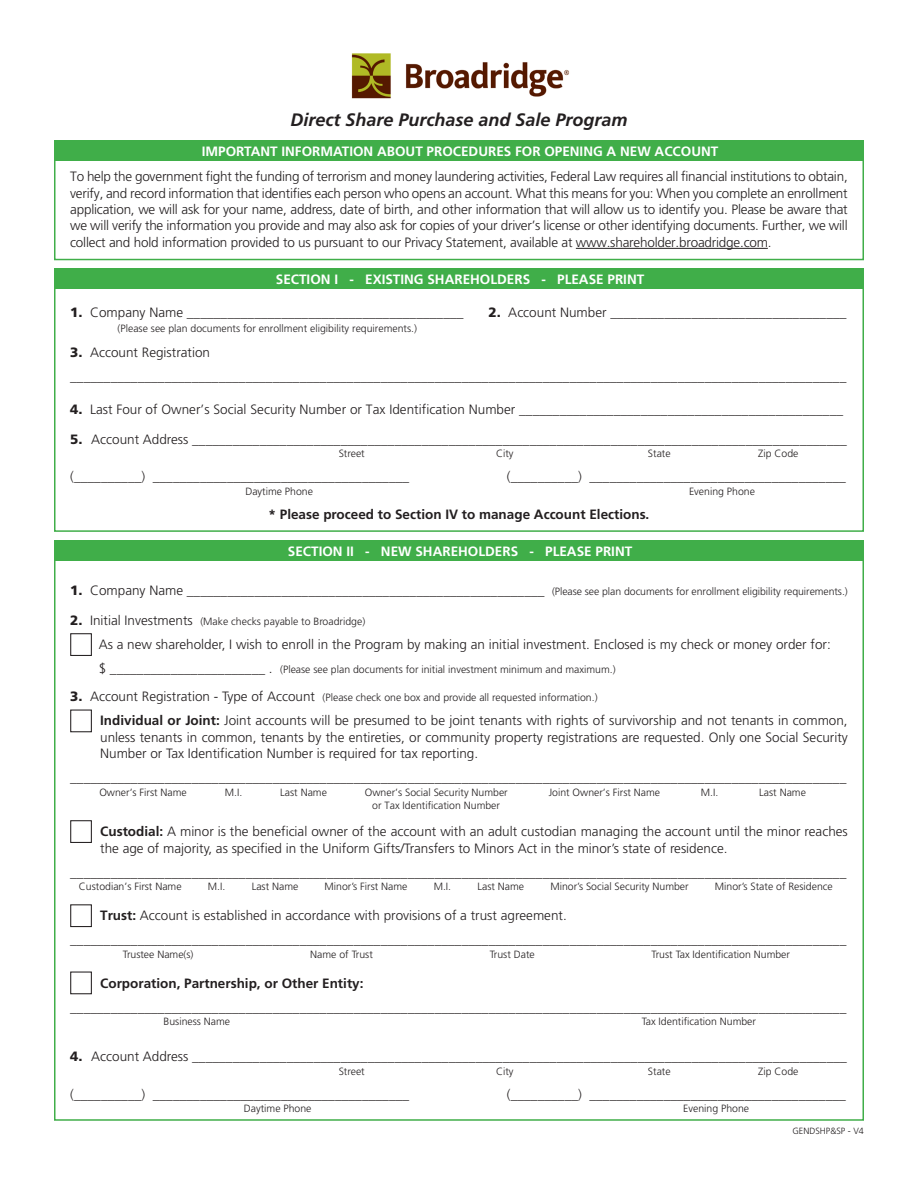
<style>
.page{position:relative;width:918px;height:1188px;background:#fff}
.page>*{position:absolute;margin:0;border:0;box-sizing:border-box;transform-origin:0 0}
.t1{font:italic 700 18px "Frutiger";color:#231f20}
.t2{font:300 13.5px/16.5px "Frutiger";color:#231f20}
.t3{font:700 13.5px "Frutiger";color:#fff}
.t4{font:700 13.5px "Frutiger";color:#231f20}
.t5{font:300 10.5px "Frutiger";color:#231f20}
.t6{font:300 9px "Frutiger";color:#231f20}
.s1{font-weight:900}
.s2{font-size:10.5px}
.s3{font-weight:900;font-size:13.5px}
.s4{font-size:13.5px}
.s5{font-weight:700}
</style>
<div class="page">
<div style="left:54px;top:157px;width:810px;height:103px;border:2px solid #40ae49"></div>
<div style="left:54px;top:140px;width:810px;height:21px;background:#40ae49"></div>
<hr style="left:576px;top:248px;width:192px;height:1px;background:#231f20">
<div style="left:54px;top:540px;width:810px;height:21px;background:#40ae49"></div>
<div style="left:54px;top:268px;width:810px;height:21px;background:#40ae49"></div>
<div style="left:70px;top:633px;width:22px;height:23px;border:1px solid #231f20"></div>
<div style="left:70px;top:710px;width:22px;height:22px;border:1px solid #231f20"></div>
<div style="left:70px;top:820px;width:22px;height:23px;border:1px solid #231f20"></div>
<div style="left:70px;top:904px;width:22px;height:23px;border:1px solid #231f20"></div>
<div style="left:70px;top:972px;width:22px;height:22px;border:1px solid #231f20"></div>
<img style="left:351px;top:53px;width:219px;height:46px">
<h1 class="t1" style="left:290px;top:109px;width:339px">Direct Share Purchase and Sale Program</h1>
<p class="t3" style="left:202px;top:144px;width:518px">IMPORTANT INFORMATION ABOUT PROCEDURES FOR OPENING A NEW ACCOUNT</p>
<p class="t2" style="left:70px;top:168px;width:779px;text-align:justify">To help the government fight the funding of terrorism and money laundering activities, Federal Law requires all financial institutions to obtain, verify, and record information that identifies each person who opens an account. What this means for you: When you complete an enrollment application, we will ask for your name, address, date of birth, and other information that will allow us to identify you. Please be aware that we will verify the information you provide and may also ask for copies of your driver’s license or other identifying documents. Further, we will collect and hold information provided to us pursuant to our Privacy Statement, available at www.shareholder.broadridge.com.</p>
<p class="t3" style="left:276px;top:272px;width:370px">SECTION I - EXISTING SHAREHOLDERS - PLEASE PRINT</p>
<p class="t2" style="left:70px;top:305px;width:395px"><span class="s1">1.</span> Company Name _________________________________________</p>
<p class="t5" style="left:118px;top:323px;width:301px">(Please see plan documents for enrollment eligibility requirements.)</p>
<p class="t2" style="left:488px;top:305px;width:360px"><span class="s1">2.</span> Account Number ___________________________________</p>
<p class="t2" style="left:70px;top:340px;width:778px;line-height:24px"><span class="s1">3.</span> Account Registration ___________________________________________________________________________________________________________________</p>
<p class="t2" style="left:70px;top:401px;width:775px"><span class="s1">4.</span> Last Four of Owner’s Social Security Number or Tax Identification Number ________________________________________________</p>
<p class="t2" style="left:70px;top:431px;width:778px"><span class="s1">5.</span> Account Address _________________________________________________________________________________________________</p>
<p class="t5" style="left:339px;top:448px;width:28px">Street</p>
<p class="t5" style="left:496px;top:448px;width:19px">City</p>
<p class="t5" style="left:648px;top:448px;width:24px">State</p>
<p class="t5" style="left:758px;top:448px;width:42px">Zip Code</p>
<p class="t2" style="left:70px;top:469px;width:341px">(__________) ______________________________________</p>
<p class="t2" style="left:507px;top:469px;width:341px">(__________) ______________________________________</p>
<p class="t5" style="left:245px;top:485px;width:69px">Daytime Phone</p>
<p class="t5" style="left:689px;top:485px;width:67px">Evening Phone</p>
<p class="t4" style="left:269px;top:507px;width:382px">* Please proceed to Section IV to manage Account Elections.</p>
<p class="t3" style="left:288px;top:543px;width:346px">SECTION II - NEW SHAREHOLDERS - PLEASE PRINT</p>
<p class="t2" style="left:70px;top:582px;width:779px"><span class="s1">1.</span> Company Name _____________________________________________________ <span class="s2">(Please see plan documents for enrollment eligibility requirements.)</span></p>
<p class="t5" style="left:70px;top:615px;width:297px"><span class="s3">2.</span> <span class="s4">Initial Investments</span> (Make checks payable to Broadridge)</p>
<p class="t2" style="left:99px;top:636px;width:734px">As a new shareholder, I wish to enroll in the Program by making an initial investment. Enclosed is my check or money order for:</p>
<p class="t5" style="left:99px;top:663px;width:518px"><span class="s4">$ _______________________ .</span> (Please see plan documents for initial investment minimum and maximum.)</p>
<p class="t5" style="left:70px;top:692px;width:529px"><span class="s3">3.</span> <span class="s4">Account Registration - Type of Account</span> (Please check one box and provide all requested information.)</p>
<p class="t2" style="left:100px;top:713px;width:749px;text-align:justify"><span class="s5">Individual or Joint:</span> Joint accounts will be presumed to be joint tenants with rights of survivorship and not tenants in common, unless tenants in common, tenants by the entireties, or community property registrations are requested. Only one Social Security Number or Tax Identification Number is required for tax reporting.</p>
<p class="t2" style="left:70px;top:770px;width:778px">___________________________________________________________________________________________________________________</p>
<p class="t5" style="left:99px;top:786px;width:89px">Owner’s First Name</p>
<p class="t5" style="left:225px;top:786px;width:19px">M.I.</p>
<p class="t5" style="left:280px;top:786px;width:48px">Last Name</p>
<p class="t5" style="left:365px;top:786px;width:144px">Owner’s Social Security Number</p>
<p class="t5" style="left:549px;top:786px;width:113px">Joint Owner’s First Name</p>
<p class="t5" style="left:701px;top:786px;width:19px">M.I.</p>
<p class="t5" style="left:759px;top:786px;width:48px">Last Name</p>
<p class="t5" style="left:372px;top:800px;width:129px">or Tax Identification Number</p>
<p class="t2" style="left:100px;top:824px;width:749px"><span class="s5">Custodial:</span> A minor is the beneficial owner of the account with an adult custodian managing the account until the minor reaches the age of majority, as specified in the Uniform Gifts/Transfers to Minors Act in the minor’s state of residence.</p>
<p class="t2" style="left:70px;top:864px;width:778px">___________________________________________________________________________________________________________________</p>
<p class="t5" style="left:79px;top:881px;width:104px">Custodian’s First Name</p>
<p class="t5" style="left:208px;top:881px;width:19px">M.I.</p>
<p class="t5" style="left:252px;top:881px;width:48px">Last Name</p>
<p class="t5" style="left:325px;top:881px;width:84px">Minor’s First Name</p>
<p class="t5" style="left:434px;top:881px;width:19px">M.I.</p>
<p class="t5" style="left:477px;top:881px;width:48px">Last Name</p>
<p class="t5" style="left:550px;top:881px;width:140px">Minor’s Social Security Number</p>
<p class="t5" style="left:715px;top:881px;width:119px">Minor’s State of Residence</p>
<p class="t2" style="left:70px;top:904px;width:778px;line-height:24px;text-indent:30px"><span class="s5">Trust:</span> Account is established in accordance with provisions of a trust agreement. ___________________________________________________________________________________________________________________</p>
<p class="t5" style="left:123px;top:948px;width:72px">Trustee Name(s)</p>
<p class="t5" style="left:310px;top:948px;width:64px">Name of Trust</p>
<p class="t5" style="left:490px;top:948px;width:47px">Trust Date</p>
<p class="t5" style="left:652px;top:948px;width:140px">Trust Tax Identification Number</p>
<p class="t4" style="left:100px;top:975px;width:265px">Corporation, Partnership, or Other Entity:</p>
<p class="t2" style="left:70px;top:999px;width:778px">___________________________________________________________________________________________________________________</p>
<p class="t5" style="left:164px;top:1016px;width:68px">Business Name</p>
<p class="t5" style="left:642px;top:1016px;width:116px">Tax Identification Number</p>
<p class="t2" style="left:70px;top:1049px;width:778px"><span class="s1">4.</span> Account Address _________________________________________________________________________________________________</p>
<p class="t5" style="left:339px;top:1065px;width:28px">Street</p>
<p class="t5" style="left:496px;top:1065px;width:19px">City</p>
<p class="t5" style="left:648px;top:1065px;width:24px">State</p>
<p class="t5" style="left:758px;top:1065px;width:42px">Zip Code</p>
<p class="t2" style="left:70px;top:1086px;width:341px">(__________) ______________________________________</p>
<p class="t2" style="left:507px;top:1086px;width:341px">(__________) ______________________________________</p>
<p class="t5" style="left:244px;top:1103px;width:69px">Daytime Phone</p>
<p class="t5" style="left:683px;top:1103px;width:67px">Evening Phone</p>
<p class="t6" style="left:792px;top:1126px;width:73px">GENDSHP&amp;SP - V4</p>
</div>
